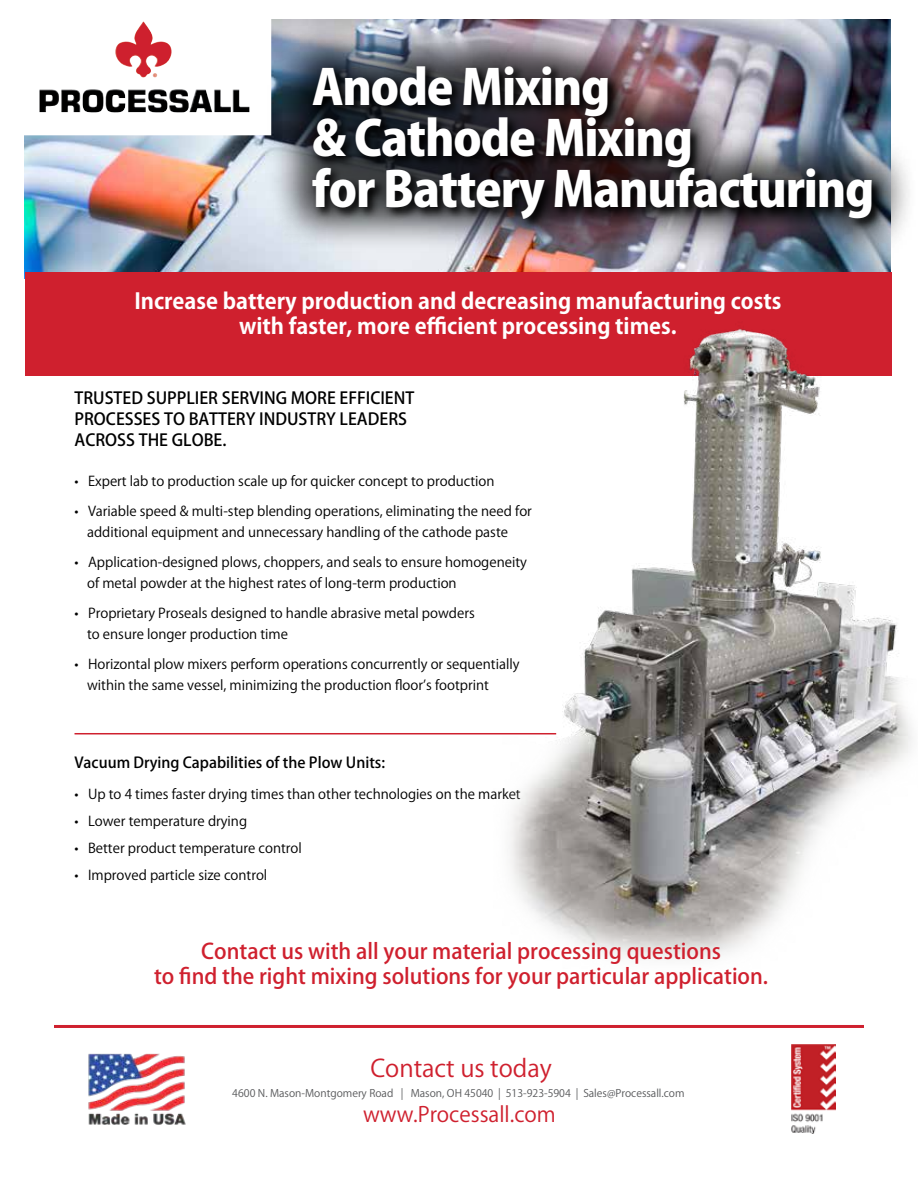
<style>
.page{position:relative;width:918px;height:1188px;background:#fff}
.page>*{position:absolute;margin:0;border:0;box-sizing:border-box;transform-origin:0 0}
.t1{font:800 48px/51px "Koz Go Pro";letter-spacing:-.025em;color:#fff}
.t2{font:24px "Koz Go Pro";color:#cf202e}
.t3{font:700 21.75px/25.3px "Koz Go Pro";color:#fff;text-align:center}
.t4{font:500 21.3px/24.8px "Koz Go Pro";color:#cf202e;text-align:center}
.t5{font:21px "Koz Go Pro";color:#cf202e}
.t6{font:500 16.5px/21px "Koz Go Pro";color:#000}
.t7{font:500 15px "Koz Go Pro";color:#000}
.t8{font:13.5px/21px "Koz Go Pro";color:#000}
.t9{font:10.5px "Koz Go Pro";color:#58595b}
</style>
<div class="page">
<img style="left:25px;top:19px;width:866px;height:253px">
<img style="left:791px;top:1044px;width:44px;height:90px">
<div style="left:16px;top:14px;width:255px;height:121px;background:#fff"></div>
<img style="left:82px;top:22px;width:90px;height:91px">
<div style="left:267px;top:21px;width:650px;height:242px;background:#000;opacity:.73"></div>
<div style="left:25px;top:272px;width:867px;height:103px;background:#cf202e"></div>
<hr style="left:75px;top:733px;width:481px;height:1px;background:#cf202e">
<hr style="left:54px;top:1025px;width:810px;height:3px;background:#cf202e">
<img style="left:88px;top:1053px;width:98px;height:72px">
<img style="left:494px;top:328px;width:419px;height:631px">
<h1 class="t1" style="left:312px;top:65px;width:564px">Anode Mixing<br>&amp; Cathode Mixing<br>for Battery Manufacturing</h1>
<h3 class="t3" style="left:134px;top:289px;width:649px">Increase battery production and decreasing manufacturing costs with faster, more efficient processing times.</h3>
<p class="t6" style="left:75px;top:388px;width:341px">TRUSTED SUPPLIER SERVING MORE EFFICIENT<br>PROCESSES TO BATTERY INDUSTRY LEADERS<br>ACROSS THE GLOBE.</p>
<p class="t8" style="left:75px;top:471px;width:422px">• Expert lab to production scale up for quicker concept to production</p>
<p class="t8" style="left:87px;top:501px;width:446px;text-indent:-13px">• Variable speed &amp; multi-step blending operations, eliminating the need for additional equipment and unnecessary handling of the cathode paste</p>
<p class="t8" style="left:87px;top:552px;width:441px;text-indent:-13px">• Application-designed plows, choppers, and seals to ensure homogeneity of metal powder at the highest rates of long-term production</p>
<p class="t8" style="left:87px;top:603px;width:389px;text-indent:-13px">• Proprietary Proseals designed to handle abrasive metal powders to ensure longer production time</p>
<p class="t8" style="left:87px;top:654px;width:434px;text-indent:-13px">• Horizontal plow mixers perform operations concurrently or sequentially within the same vessel, minimizing the production floor’s footprint</p>
<p class="t7" style="left:75px;top:753px;width:312px">Vacuum Drying Capabilities of the Plow Units:</p>
<p class="t8" style="left:75px;top:784px;width:448px">• Up to 4 times faster drying times than other technologies on the market</p>
<p class="t8" style="left:75px;top:811px;width:174px">• Lower temperature drying</p>
<p class="t8" style="left:75px;top:838px;width:229px">• Better product temperature control</p>
<p class="t8" style="left:75px;top:865px;width:194px">• Improved particle size control</p>
<h3 class="t4" style="left:154px;top:940px;width:616px">Contact us with all your material processing questions<br>to find the right mixing solutions for your particular application.</h3>
<h2 class="t2" style="left:370px;top:1052px;width:183px">Contact us today</h2>
<h3 class="t5" style="left:363px;top:1101px;width:194px">www.Processall.com</h3>
<p class="t9" style="left:232px;top:1087px;width:454px">4600 N. Mason-Montgomery Road | Mason, OH 45040 | 513-923-5904 | Sales@Processall.com</p>
</div>
